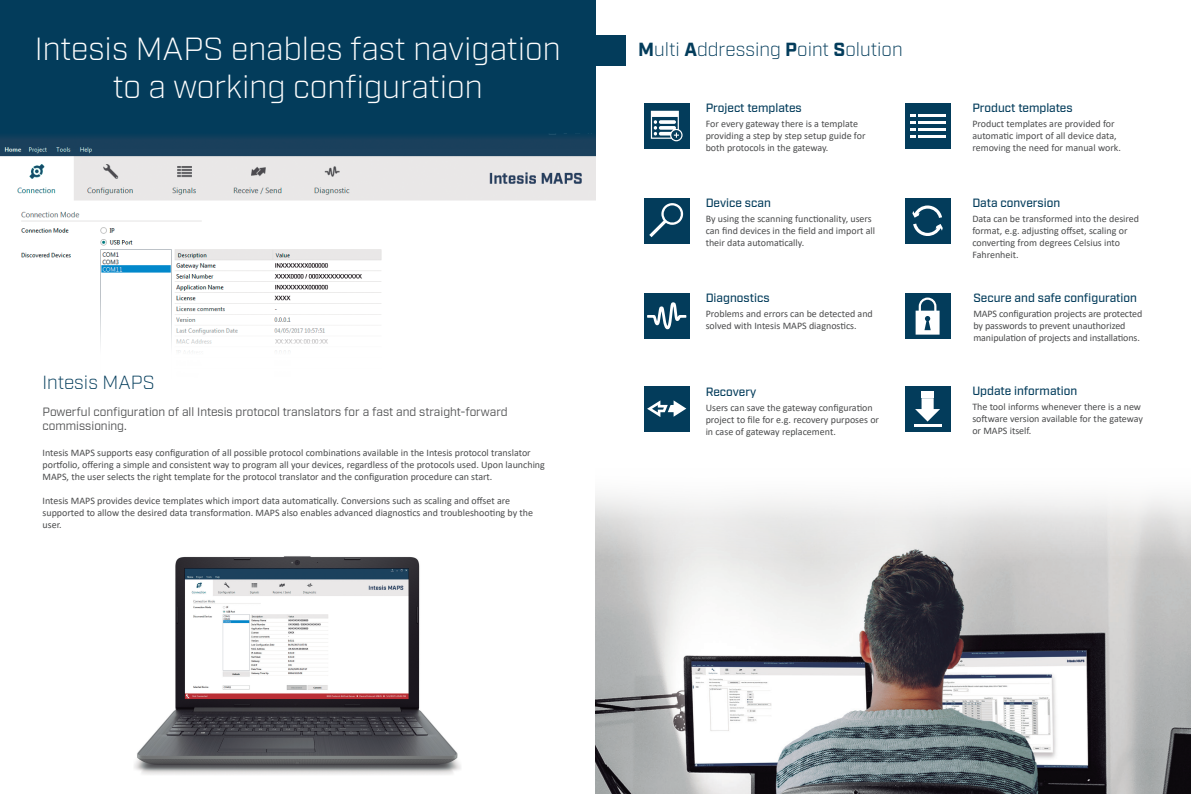
<style>
.page{position:relative;width:1191px;height:794px;background:#fff}
.page>*{position:absolute;margin:0;border:0;box-sizing:border-box;transform-origin:0 0}
.t1{font:300 32px/38.4px "Industry";color:#fff;text-align:center}
.t2{font:300 19px "Industry";color:#033c5b}
.t3{font:500 12px "Industry";color:#033c5b}
.t4{font:12px/14.4px "Industry";color:#4b4c4d}
.t5{font:10px/12px "Calibri";color:#4b4c4d}
.s1{font-weight:700}
</style>
<div class="page">
<img style="left:0;top:148px;width:595px;height:204px">
<svg style="left:0;top:0;width:595px;height:148px;background:#073c5b"></svg>
<img style="left:595px;top:604px;width:596px;height:190px">
<svg style="left:595px;top:409px;width:596px;height:195px"></svg>
<div style="left:18px;top:22px;width:559px;height:88px;background:#033c5b"></div>
<div style="left:595px;top:36px;width:31px;height:30px;background:#033c5b"></div>
<div style="left:644px;top:103px;width:45px;height:45px;background:#033c5b"></div>
<div style="left:905px;top:103px;width:45px;height:45px;background:#033c5b"></div>
<div style="left:644px;top:198px;width:45px;height:45px;background:#033c5b"></div>
<div style="left:905px;top:198px;width:45px;height:45px;background:#033c5b"></div>
<div style="left:644px;top:293px;width:45px;height:45px;background:#033c5b"></div>
<div style="left:905px;top:293px;width:45px;height:45px;background:#033c5b"></div>
<div style="left:644px;top:386px;width:45px;height:45px;background:#033c5b"></div>
<div style="left:905px;top:386px;width:45px;height:45px;background:#033c5b"></div>
<img style="left:134px;top:556px;width:327px;height:219px">
<svg style="left:651px;top:111px;width:31px;height:30px"></svg>
<svg style="left:647px;top:302px;width:39px;height:27px"></svg>
<hr style="left:918px;top:114px;width:27px;height:3px;background:#fff">
<hr style="left:918px;top:121px;width:27px;height:3px;background:#fff">
<hr style="left:918px;top:128px;width:27px;height:3px;background:#fff">
<hr style="left:918px;top:135px;width:27px;height:3px;background:#fff">
<svg style="left:910px;top:114px;width:5px;height:24px"></svg>
<svg style="left:913px;top:224px;width:29px;height:12px"></svg>
<svg style="left:912px;top:205px;width:30px;height:13px"></svg>
<svg style="left:915px;top:391px;width:25px;height:30px"></svg>
<hr style="left:913px;top:424px;width:28px;height:2px;background:#fff">
<svg style="left:649px;top:203px;width:35px;height:34px"></svg>
<svg style="left:647px;top:400px;width:39px;height:17px"></svg>
<svg style="left:915px;top:297px;width:24px;height:37px"></svg>
<p class="t1" style="left:35px;top:30px;width:527px">Intesis MAPS enables fast navigation to a working configuration</p>
<p class="t2" style="left:638px;top:38px;width:266px"><span class="s1">M</span>ulti <span class="s1">A</span>ddressing <span class="s1">P</span>oint <span class="s1">S</span>olution</p>
<p class="t3" style="left:705px;top:100px;width:98px">Project templates</p>
<p class="t5" style="left:705px;top:117px;width:161px">For every gateway there is a template providing a step by step setup guide for both protocols in the gateway.</p>
<p class="t3" style="left:705px;top:196px;width:67px">Device scan</p>
<p class="t5" style="left:705px;top:212px;width:171px">By using the scanning functionality, users can find devices in the field and import all their data automatically.</p>
<p class="t2" style="left:43px;top:371px;width:114px">Intesis MAPS</p>
<p class="t4" style="left:43px;top:405px;width:466px">Powerful configuration of all Intesis protocol translators for a fast and straight-forward commissioning.</p>
<p class="t5" style="left:43px;top:447px;width:504px">Intesis MAPS supports easy configuration of all possible protocol combinations available in the Intesis protocol translator portfolio, offering a simple and consistent way to program all your devices, regardless of the protocols used. Upon launching<br>MAPS, the user selects the right template for the protocol translator and the configuration procedure can start.</p>
<p class="t5" style="left:43px;top:495px;width:492px">Intesis MAPS provides device templates which import data automatically. Conversions such as scaling and offset are supported to allow the desired data transformation. MAPS also enables advanced diagnostics and troubleshooting by the user.</p>
<p class="t3" style="left:705px;top:290px;width:65px">Diagnostics</p>
<p class="t5" style="left:705px;top:307px;width:169px">Problems and errors can be detected and solved with Intesis MAPS diagnostics.</p>
<p class="t3" style="left:705px;top:384px;width:52px">Recovery</p>
<p class="t5" style="left:705px;top:401px;width:175px">Users can save the gateway configuration project to fi le for e.g. recovery purposes or in case of gateway replacement.</p>
<p class="t3" style="left:972px;top:100px;width:102px">Product templates</p>
<p class="t5" style="left:972px;top:117px;width:150px">Product templates are provided for automatic import of all device data, removing the need for manual work.</p>
<p class="t3" style="left:972px;top:195px;width:89px">Data conversion</p>
<p class="t5" style="left:972px;top:212px;width:168px">Data can be transformed into the desired format, e.g. adjusting offset, scaling or converting from degrees Celsius into Fahrenheit.</p>
<p class="t3" style="left:973px;top:290px;width:165px">Secure and safe configuration</p>
<p class="t5" style="left:973px;top:307px;width:170px">MAPS configuration projects are protected by passwords to prevent unauthorized manipulation of projects and installations.</p>
<p class="t3" style="left:972px;top:383px;width:106px">Update information</p>
<p class="t5" style="left:972px;top:400px;width:172px">The tool informs whenever there is a new software version available for the gateway or MAPS itself.</p>
</div>
